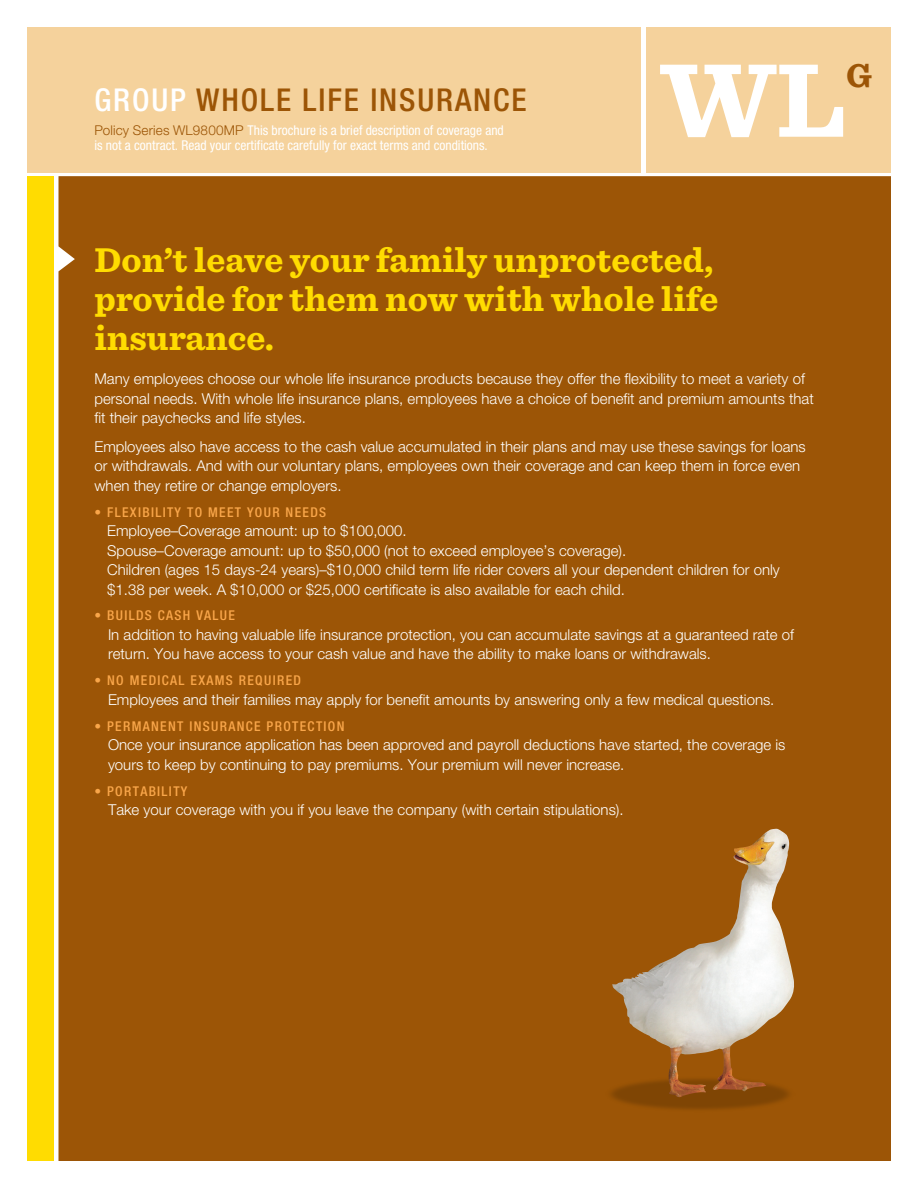
<style>
.page{position:relative;width:918px;height:1188px;background:#fff}
.page>*{position:absolute;margin:0;border:0;box-sizing:border-box;transform-origin:0 0}
.t1{font:700 109.5px "Sentinel";color:#fff}
.Helvetical_Bullets{font:700 36px/39px "Sentinel";color:#ffdc01}
.t2{font:700 34.5px "Sentinel";color:#9c5506}
.t3{font:500 condensed 31.5px "Helvetica Neue LTCE";letter-spacing:.06em;color:#9c5506}
.Body_text{font:300 15px/19.5px "Helvetica Neue CELT";color:#fff}
.Subhead_body_text{font:300 15px/19.5px "Helvetica Neue CELT";color:#fff}
.t4{font:condensed 13.5px/14.2px "Helvetica Neue LTCE";color:#fff}
.Subhead{font:500 condensed 13.5px "Helvetica Neue LTCE";letter-spacing:.1em;color:#f9a64a}
.Body_text-2{font:500 condensed 13.5px "Helvetica Neue LTCE";letter-spacing:.1em;color:#f9a64a}
.s1{color:#fff}
.s2{font-family:"Helvetica Neue CELT";font-weight:300;font-stretch:normal;color:#9c5506}
</style>
<div class="page">
<div style="left:27px;top:27px;width:864px;height:145px;background:#f5d29c"></div>
<hr style="left:641px;top:27px;width:4px;height:148px;background:#fff">
<div style="left:58px;top:176px;width:833px;height:985px;background:#9c5506"></div>
<div style="left:27px;top:176px;width:27px;height:985px;background:#ffdc01"></div>
<img style="left:604px;top:1075px;width:191px;height:37px">
<img style="left:612px;top:829px;width:159px;height:268px">
<p class="t3" style="left:94px;top:81px;width:434px"><span class="s1">GROUP</span> WHOLE LIFE INSURANCE</p>
<p class="t4" style="left:94px;top:123px;width:411px"><span class="s2">Policy Series WL9800MP</span> This brochure is a brief description of coverage and is not a contract. Read your certificate carefully for exact terms and conditions.</p>
<p class="t1" style="left:660px;top:14px;width:188px">WL</p>
<p class="t2" style="left:846px;top:49px;width:27px">G</p>
<p class="Helvetical_Bullets" style="left:94px;top:239px;width:626px">Don’t leave your family unprotected, provide for them now with whole life insurance.</p>
<p class="Body_text" style="left:94px;top:369px;width:721px">Many employees choose our whole life insurance products because they offer the flexibility to meet a variety of personal needs. With whole life insurance plans, employees have a choice of benefit and premium amounts that fit their paychecks and life styles.</p>
<p class="Body_text" style="left:94px;top:437px;width:713px">Employees also have access to the cash value accumulated in their plans and may use these savings for loans or withdrawals. And with our voluntary plans, employees own their coverage and can keep them in force even when they retire or change employers.</p>
<p class="Body_text-2" style="left:94px;top:504px;width:233px">• FLEXIBILITY TO MEET YOUR NEEDS</p>
<p class="Body_text" style="left:107px;top:521px;width:674px">Employee–Coverage amount: up to $100,000.<br>Spouse–Coverage amount: up to $50,000 (not to exceed employee’s coverage).<br>Children (ages 15 days-24 years)–$10,000 child term life rider covers all your dependent children for only $1.38 per week. A $10,000 or $25,000 certificate is also available for each child.</p>
<p class="Subhead" style="left:94px;top:608px;width:142px">• BUILDS CASH VALUE</p>
<p class="Subhead_body_text" style="left:108px;top:625px;width:688px">In addition to having valuable life insurance protection, you can accumulate savings at a guaranteed rate of return. You have access to your cash value and have the ability to make loans or withdrawals.</p>
<p class="Subhead" style="left:94px;top:673px;width:208px">• NO MEDICAL EXAMS REQUIRED</p>
<p class="Subhead_body_text" style="left:108px;top:690px;width:668px">Employees and their families may apply for benefit amounts by answering only a few medical questions.</p>
<p class="Subhead" style="left:94px;top:718px;width:252px">• PERMANENT INSURANCE PROTECTION</p>
<p class="Subhead_body_text" style="left:108px;top:735px;width:679px">Once your insurance application has been approved and payroll deductions have started, the coverage is yours to keep by continuing to pay premiums. Your premium will never increase.</p>
<p class="Subhead" style="left:94px;top:783px;width:94px">• PORTABILITY</p>
<p class="Subhead_body_text" style="left:108px;top:800px;width:517px">Take your coverage with you if you leave the company (with certain stipulations).</p>
</div>
